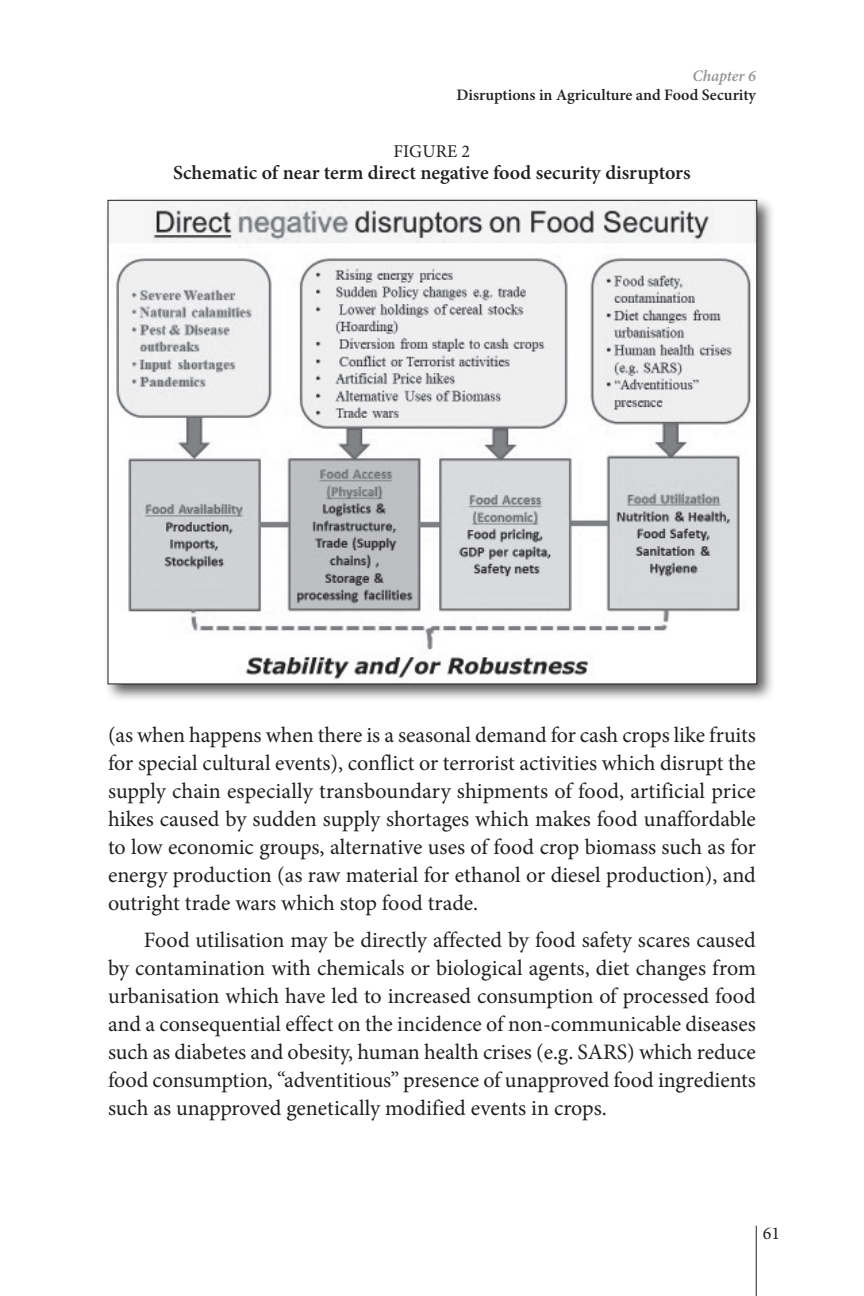
<style>
.page{position:relative;width:864px;height:1296px;background:#fff}
.page>*{position:absolute;margin:0;border:0;box-sizing:border-box;transform-origin:0 0}
.t1{font:22px/28px "Minion Pro";color:#231f20;text-align:justify}
.t2{font:600 20px "Minion Pro";color:#231f20}
.t3{font:18px "Minion Pro";letter-spacing:.01em;color:#231f20}
.t4{font:600 16px "Minion Pro";color:#231f20}
.t5{font:italic 600 16px "Minion Pro";letter-spacing:-.005em;color:#939598}
</style>
<div class="page">
<hr style="left:756px;top:1226px;width:1px;height:70px;background:#231f20">
<div style="left:103px;top:196px;width:672px;height:507px;background:#231f20;opacity:.75"></div>
<img style="left:110px;top:202px;width:645px;height:480px">
<p class="t5" style="left:692px;top:66px;width:65px">Chapter 6</p>
<p class="t4" style="left:456px;top:84px;width:301px">Disruptions in Agriculture and Food Security</p>
<p class="t3" style="left:393px;top:139px;width:78px">FIGURE 2</p>
<p class="t2" style="left:173px;top:159px;width:519px">Schematic of near term direct negative food security disruptors</p>
<p class="t1" style="left:108px;top:721px;width:650px">(as when happens when there is a seasonal demand for cash crops like fruits for special cultural events), conflict or terrorist activities which disrupt the supply chain especially transboundary shipments of food, artificial price hikes caused by sudden supply shortages which makes food unaffordable to low economic groups, alternative uses of food crop biomass such as for energy production (as raw material for ethanol or diesel production), and outright trade wars which stop food trade.</p>
<p class="t1" style="left:108px;top:926px;width:650px;text-indent:36px">Food utilisation may be directly affected by food safety scares caused by contamination with chemicals or biological agents, diet changes from urbanisation which have led to increased consumption of processed food and a consequential effect on the incidence of non-communicable diseases such as diabetes and obesity, human health crises (e.g. SARS) which reduce food consumption, “adventitious” presence of unapproved food ingredients such as unapproved genetically modified events in crops.</p>
<p class="t3" style="left:763px;top:1221px;width:19px">61</p>
</div>
